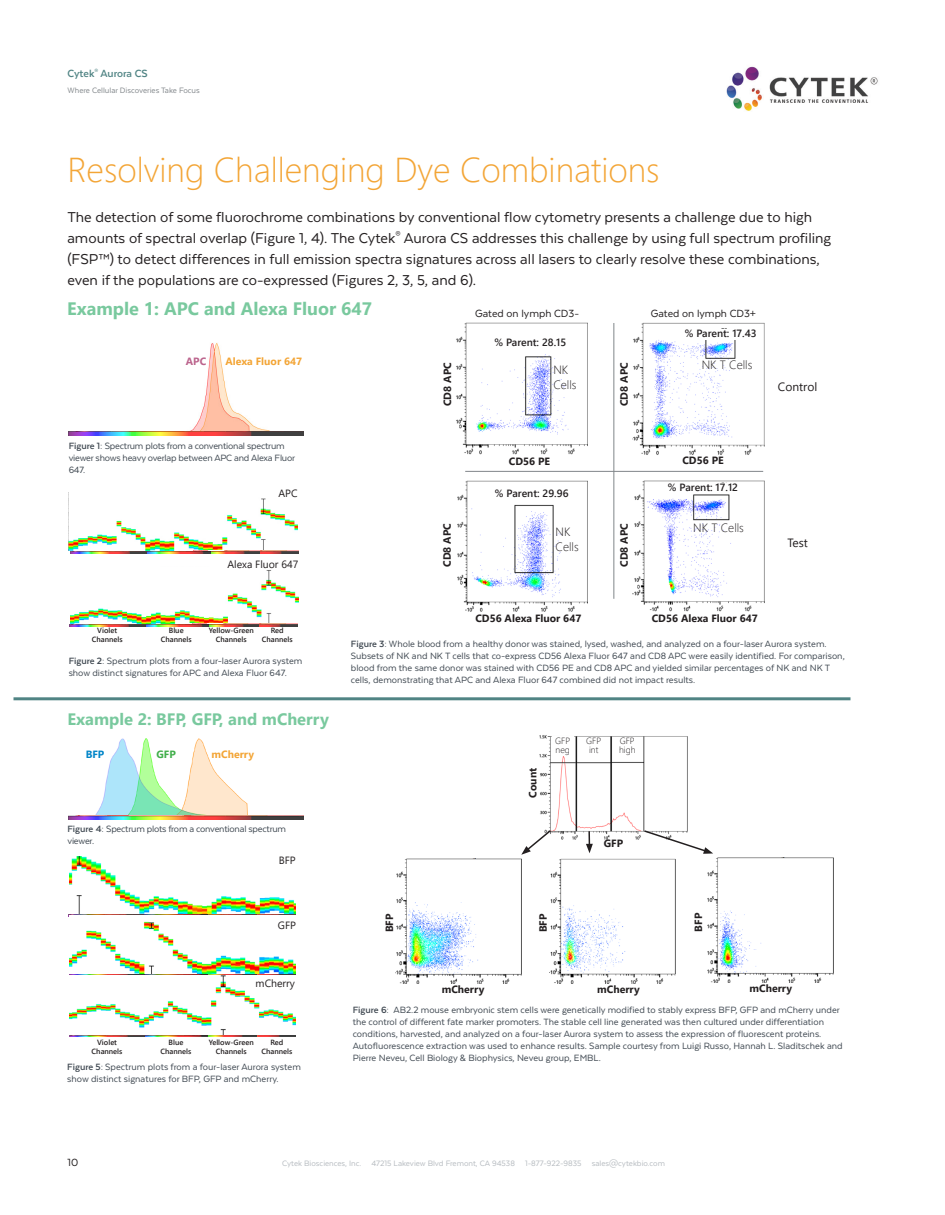
<style>
.page{position:relative;width:945px;height:1215px;background:#fff}
.page>*{position:absolute;margin:0;border:0;box-sizing:border-box;transform-origin:0 0}
.t1{font:300 34.5px "Segoe UI";color:#f3a536}
.Small{font:700 18px "Segoe UI";color:#79c99e}
.Small-2{font:16.5px/21px "Texta";color:#231f20}
.Small-3{font:700 16.5px "Segoe UI";color:#79c99e}
.TECH-Body{font:12px "Texta";color:#231f20}
.TECH-Body-2{font:300 12px/15px "Segoe UI";color:#231f20}
.t2{font:700 12px "Texta";color:#508484}
.TECH-Body-3{font:12px "Segoe UI";color:#231f20}
.Tiny{font:10.5px/12px "Texta";color:#3f4851}
.Tiny-2{font:10.5px/12px "Texta";letter-spacing:-.02em;color:#3f4851}
.Tiny-3{font:700 10.5px "Segoe UI";color:#231f20}
.TECH-Body-4{font:600 10.5px "Segoe UI";color:#231f20}
.TECH-Body-5{font:10.5px "Segoe UI";color:#231f20}
.Tiny-4{font:700 10.5px "Segoe UI";color:#f3a536}
.Tiny-5{font:700 10.5px "Segoe UI";color:#bb638c}
.Tiny-6{font:700 10.5px "Segoe UI";color:#0085c8}
.Tiny-7{font:700 10.5px "Segoe UI";color:#40ae49}
.t3{font:9px "Texta";color:#b6bbc0}
.t4{font:9px "Texta";color:#81868a}
.TECH-Body-6{font:300 9px/9px "Segoe UI";color:#231f20}
.TECH-Body-7{font:600 7.5px/9px "Segoe UI";color:#231f20;text-align:center}
.s1{font-weight:700}
</style>
<div class="page">
<hr style="left:14px;top:697px;width:836px;height:3px;background:#508484">
<img style="left:69px;top:498px;width:229px;height:53px">
<img style="left:70px;top:570px;width:229px;height:54px">
<img style="left:190px;top:343px;width:80px;height:88px">
<img style="left:69px;top:431px;width:234px;height:5px">
<img style="left:258px;top:624px;width:40px;height:2px">
<img style="left:259px;top:551px;width:40px;height:2px">
<img style="left:456px;top:322px;width:132px;height:133px">
<div style="left:494px;top:339px;width:75px;height:13px;background:#fff"></div>
<img style="left:209px;top:624px;width:49px;height:2px">
<img style="left:210px;top:551px;width:49px;height:2px">
<img style="left:145px;top:624px;width:64px;height:2px">
<img style="left:146px;top:551px;width:64px;height:2px">
<img style="left:69px;top:624px;width:76px;height:2px">
<img style="left:71px;top:551px;width:75px;height:2px">
<img style="left:632px;top:323px;width:133px;height:132px">
<div style="left:685px;top:329px;width:74px;height:10px;background:#fff"></div>
<img style="left:632px;top:481px;width:132px;height:131px">
<div style="left:668px;top:483px;width:88px;height:10px;background:#fff"></div>
<img style="left:457px;top:481px;width:130px;height:131px">
<div style="left:495px;top:489px;width:75px;height:14px;background:#fff"></div>
<hr style="left:613px;top:323px;width:1px;height:276px;background:#81868a">
<hr style="left:465px;top:471px;width:298px;height:1px;background:#81868a">
<img style="left:539px;top:735px;width:149px;height:105px">
<img style="left:71px;top:739px;width:228px;height:77px">
<img style="left:257px;top:914px;width:39px;height:1px">
<img style="left:207px;top:914px;width:50px;height:1px">
<img style="left:144px;top:914px;width:63px;height:1px">
<img style="left:68px;top:914px;width:76px;height:2px">
<img style="left:69px;top:857px;width:227px;height:57px">
<img style="left:256px;top:973px;width:39px;height:2px">
<img style="left:196px;top:973px;width:60px;height:2px">
<img style="left:144px;top:974px;width:63px;height:1px">
<img style="left:69px;top:974px;width:75px;height:1px">
<img style="left:69px;top:921px;width:226px;height:52px">
<img style="left:257px;top:1035px;width:39px;height:2px">
<img style="left:208px;top:1035px;width:49px;height:2px">
<img style="left:144px;top:1035px;width:64px;height:2px">
<img style="left:69px;top:1035px;width:75px;height:2px">
<img style="left:69px;top:975px;width:227px;height:60px">
<div style="left:278px;top:856px;width:19px;height:8px;background:#fff"></div>
<div style="left:277px;top:921px;width:20px;height:8px;background:#fff"></div>
<div style="left:254px;top:979px;width:43px;height:8px;background:#fff"></div>
<img style="left:69px;top:816px;width:234px;height:4px">
<div style="left:552px;top:737px;width:22px;height:19px;background:#fff"></div>
<div style="left:583px;top:737px;width:22px;height:20px;background:#fff"></div>
<div style="left:614px;top:737px;width:27px;height:21px;background:#fff"></div>
<img style="left:707px;top:858px;width:126px;height:125px">
<img style="left:550px;top:858px;width:126px;height:126px">
<img style="left:396px;top:859px;width:126px;height:125px">
<svg style="left:521px;top:829px;width:31px;height:26px"></svg>
<svg style="left:643px;top:829px;width:70px;height:25px"></svg>
<svg style="left:586px;top:831px;width:7px;height:22px"></svg>
<img style="left:726px;top:66px;width:152px;height:45px">
<p class="t2" style="left:68px;top:67px;width:82px">Cytek<sup>®</sup> Aurora CS</p>
<p class="t4" style="left:68px;top:85px;width:134px">Where Cellular Discoveries Take Focus</p>
<p class="t1" style="left:68px;top:137px;width:594px">Resolving Challenging Dye Combinations</p>
<p class="Small-2" style="left:67px;top:206px;width:765px">The detection of some fluorochrome combinations by conventional flow cytometry presents a challenge due to high amounts of spectral overlap (Figure 1, 4). The Cytek<sup>®</sup> Aurora CS addresses this challenge by using full spectrum profiling (FSP™) to detect differences in full emission spectra signatures across all lasers to clearly resolve these combinations, even if the populations are co-expressed (Figures 2, 3, 5, and 6).</p>
<p class="Small" style="left:67px;top:292px;width:307px">Example 1: APC and Alexa Fluor 647</p>
<p class="TECH-Body" style="left:475px;top:307px;width:106px">Gated on lymph CD3-</p>
<p class="TECH-Body" style="left:651px;top:307px;width:107px">Gated on lymph CD3+</p>
<p class="Tiny-5" style="left:186px;top:352px;width:22px">APC</p>
<p class="Tiny-4" style="left:225px;top:352px;width:78px">Alexa Fluor 647</p>
<p class="Tiny-2" style="left:69px;top:440px;width:228px"><span class="s1">Figure 1:</span> Spectrum plots from a conventional spectrum viewer shows heavy overlap between APC and Alexa Fluor<br>647.</p>
<p class="TECH-Body-5" style="left:278px;top:483px;width:21px">APC</p>
<p class="TECH-Body-5" style="left:227px;top:554px;width:73px">Alexa Fluor 647</p>
<p class="TECH-Body-7" style="left:92px;top:625px;width:32px">Violet<br>Channels</p>
<p class="TECH-Body-7" style="left:161px;top:625px;width:32px">Blue<br>Channels</p>
<p class="TECH-Body-7" style="left:262px;top:625px;width:32px">Red<br>Channels</p>
<p class="TECH-Body-7" style="left:209px;top:625px;width:47px">Yellow-Green<br>Channels</p>
<p class="Tiny" style="left:69px;top:655px;width:235px"><span class="s1">Figure 2:</span> Spectrum plots from a four-laser Aurora system show distinct signatures for APC and Alexa Fluor 647.</p>
<p class="Small-3" style="left:67px;top:703px;width:263px">Example 2: BFP, GFP, and mCherry</p>
<p class="Tiny-6" style="left:86px;top:745px;width:20px">BFP</p>
<p class="Tiny-7" style="left:156px;top:745px;width:21px">GFP</p>
<p class="Tiny-4" style="left:212px;top:745px;width:44px">mCherry</p>
<p class="Tiny-2" style="left:67px;top:823px;width:220px"><span class="s1">Figure 4:</span> Spectrum plots from a conventional spectrum viewer.</p>
<p class="TECH-Body-5" style="left:279px;top:850px;width:19px">BFP</p>
<p class="TECH-Body-5" style="left:278px;top:915px;width:20px">GFP</p>
<p class="TECH-Body-5" style="left:256px;top:973px;width:41px">mCherry</p>
<p class="TECH-Body-7" style="left:92px;top:1037px;width:32px">Violet<br>Channels</p>
<p class="TECH-Body-7" style="left:161px;top:1037px;width:32px">Blue<br>Channels</p>
<p class="TECH-Body-7" style="left:262px;top:1037px;width:32px">Red<br>Channels</p>
<p class="TECH-Body-7" style="left:209px;top:1037px;width:47px">Yellow-Green<br>Channels</p>
<p class="Tiny" style="left:67px;top:1061px;width:235px"><span class="s1">Figure 5:</span> Spectrum plots from a four-laser Aurora system show distinct signatures for BFP, GFP and mCherry.</p>
<p class="TECH-Body-4" style="left:685px;top:323px;width:73px">% Parent: 17.43</p>
<p class="TECH-Body-4" style="left:494px;top:333px;width:73px">% Parent: 28.15</p>
<p class="Tiny-3" style="left:438px;top:406px;width:45px;rotate:-90deg">CD8 APC</p>
<p class="TECH-Body-2" style="left:553px;top:361px;width:25px">NK<br>Cells</p>
<p class="Tiny-3" style="left:614px;top:406px;width:45px;rotate:-90deg">CD8 APC</p>
<p class="TECH-Body-2" style="left:702px;top:357px;width:52px">NK T Cells</p>
<p class="TECH-Body-3" style="left:778px;top:375px;width:41px">Control</p>
<p class="Tiny-3" style="left:509px;top:451px;width:43px">CD56 PE</p>
<p class="Tiny-3" style="left:682px;top:451px;width:43px">CD56 PE</p>
<p class="TECH-Body-4" style="left:495px;top:483px;width:75px">% Parent: 29.96</p>
<p class="TECH-Body-4" style="left:668px;top:477px;width:72px">% Parent: 17.12</p>
<p class="Tiny-3" style="left:437px;top:567px;width:45px;rotate:-90deg">CD8 APC</p>
<p class="TECH-Body-2" style="left:556px;top:523px;width:25px">NK<br>Cells</p>
<p class="Tiny-3" style="left:614px;top:567px;width:45px;rotate:-90deg">CD8 APC</p>
<p class="TECH-Body-2" style="left:693px;top:519px;width:52px">NK T Cells</p>
<p class="TECH-Body-3" style="left:787px;top:531px;width:22px">Test</p>
<p class="Tiny-3" style="left:475px;top:608px;width:108px">CD56 Alexa Fluor 647</p>
<p class="Tiny-3" style="left:652px;top:608px;width:108px">CD56 Alexa Fluor 647</p>
<p class="Tiny" style="left:351px;top:637px;width:495px"><span class="s1">Figure 3:</span> Whole blood from a healthy donor was stained, lysed, washed, and analyzed on a four-laser Aurora system.<br>Subsets of NK and NK T cells that co-express CD56 Alexa Fluor 647 and CD8 APC were easily identified. For comparison, blood from the same donor was stained with CD56 PE and CD8 APC and yielded similar percentages of NK and NK T cells, demonstrating that APC and Alexa Fluor 647 combined did not impact results.</p>
<p class="Tiny-3" style="left:380px;top:932px;width:20px;rotate:-90deg">BFP</p>
<p class="Tiny-3" style="left:442px;top:980px;width:44px">mCherry</p>
<p class="Tiny-3" style="left:523px;top:798px;width:31px;rotate:-90deg">Count</p>
<p class="TECH-Body-6" style="left:555px;top:735px;width:17px">GFP neg</p>
<p class="TECH-Body-6" style="left:586px;top:735px;width:17px;text-align:center">GFP int</p>
<p class="TECH-Body-6" style="left:619px;top:735px;width:18px">GFP high</p>
<p class="Tiny-3" style="left:604px;top:833px;width:21px">GFP</p>
<p class="Tiny-3" style="left:533px;top:932px;width:20px;rotate:-90deg">BFP</p>
<p class="Tiny-3" style="left:597px;top:980px;width:44px">mCherry</p>
<p class="Tiny-3" style="left:689px;top:932px;width:20px;rotate:-90deg">BFP</p>
<p class="Tiny-3" style="left:750px;top:979px;width:44px">mCherry</p>
<p class="Tiny" style="left:353px;top:1004px;width:491px"><span class="s1">Figure 6:</span> AB2.2 mouse embryonic stem cells were genetically modified to stably express BFP, GFP and mCherry under the control of different fate marker promoters. The stable cell line generated was then cultured under differentiation conditions, harvested, and analyzed on a four-laser Aurora system to assess the expression of fluorescent proteins.<br>Autofluorescence extraction was used to enhance results. Sample courtesy from Luigi Russo, Hannah L. Sladitschek and Pierre Neveu, Cell Biology &amp; Biophysics, Neveu group, EMBL.</p>
<p class="TECH-Body" style="left:68px;top:1156px;width:12px">10</p>
<p class="t3" style="left:282px;top:1158px;width:384px">Cytek Biosciences, Inc. 47215 Lakeview Blvd Fremont, CA 94538 1-877-922-9835 sales@cytekbio.com</p>
</div>
